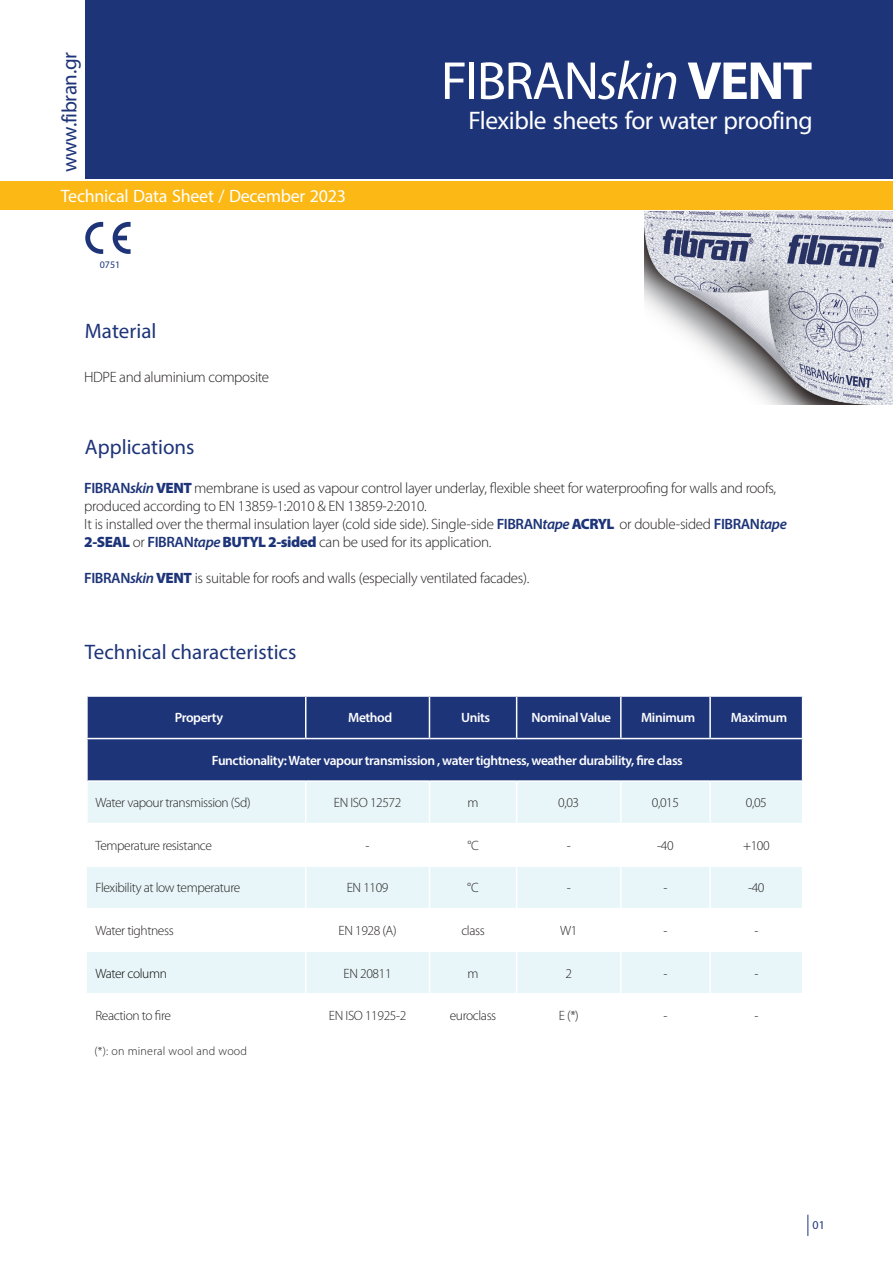
<style>
.page{position:relative;width:893px;height:1263px;background:#fff}
.page>*{position:absolute;margin:0;border:0;box-sizing:border-box;transform-origin:0 0}
.t1{font:54px "Myriad Pro";letter-spacing:-.03em;color:#fff}
.Privzeto{font:25.5px "Myriad Pro";letter-spacing:-.02em;color:#fff}
.Privzeto-2{font:21px "Myriad Pro";color:#1d3479}
.Privzeto-3{font:21px "Myriad Pro";letter-spacing:-.02em;color:#1d3479}
.Privzeto-4{font:18px "Myriad Pro";letter-spacing:-.015em;color:#fff}
.t2{font:300 15px/18px "Myriad Pro";letter-spacing:-.02em;color:#231f20}
.t3{font:300 13.5px "Myriad Pro";letter-spacing:-.03em;color:#231f20}
.t4{font:600 13.5px "Myriad Pro";letter-spacing:-.03em;color:#fff}
.t5{font:300 13.5px "Myriad Pro";letter-spacing:-.03em;color:#040503}
.t6{font:300 12px "Myriad Pro";letter-spacing:.02em;color:#231f20}
.t7{font:12px "Myriad Pro";color:#1d3479}
.t8{font:10.05px "Myriad Pro";color:#1d3479}
.s1{font-style:italic}
.s2{font-weight:700}
.s3{font-weight:600;color:#1d3479}
.s4{font-weight:600;font-style:italic;color:#1d3479}
.s5{font-weight:900;color:#1d3479}
</style>
<div class="page">
<div style="left:0;top:182px;width:893px;height:28px;background:#fcb814"></div>
<svg style="left:807px;top:1215px;width:1px;height:21px"></svg>
<svg style="left:85px;top:222px;width:18px;height:32px"></svg>
<svg style="left:113px;top:222px;width:18px;height:32px"></svg>
<div style="left:85px;top:0;width:808px;height:179px;background:#1d3479"></div>
<div style="left:88px;top:697px;width:714px;height:83px;background:#1d3479"></div>
<div style="left:88px;top:782px;width:714px;height:41px;background:#e8f6f9"></div>
<svg style="left:87px;top:867px;width:715px;height:126px;fill:#e8f6f9"></svg>
<hr style="left:305px;top:867px;width:1px;height:41px;background:#fff">
<hr style="left:429px;top:867px;width:1px;height:41px;background:#fff">
<hr style="left:516px;top:867px;width:1px;height:41px;background:#fff">
<hr style="left:620px;top:867px;width:2px;height:41px;background:#fff">
<hr style="left:87px;top:908px;width:219px;height:1px;background:#fff">
<hr style="left:306px;top:908px;width:123px;height:1px;background:#fff">
<hr style="left:305px;top:909px;width:1px;height:41px;background:#fff">
<hr style="left:429px;top:908px;width:88px;height:1px;background:#fff">
<hr style="left:429px;top:909px;width:1px;height:41px;background:#fff">
<hr style="left:517px;top:908px;width:104px;height:1px;background:#fff">
<hr style="left:516px;top:909px;width:1px;height:41px;background:#fff">
<hr style="left:621px;top:908px;width:89px;height:1px;background:#fff">
<hr style="left:620px;top:909px;width:2px;height:41px;background:#fff">
<hr style="left:87px;top:950px;width:219px;height:2px;background:#fff">
<hr style="left:306px;top:950px;width:123px;height:2px;background:#fff">
<hr style="left:305px;top:952px;width:1px;height:41px;background:#fff">
<hr style="left:429px;top:950px;width:88px;height:2px;background:#fff">
<hr style="left:429px;top:952px;width:1px;height:41px;background:#fff">
<hr style="left:517px;top:950px;width:104px;height:2px;background:#fff">
<hr style="left:516px;top:952px;width:1px;height:41px;background:#fff">
<hr style="left:621px;top:950px;width:89px;height:2px;background:#fff">
<hr style="left:620px;top:952px;width:2px;height:41px;background:#fff">
<hr style="left:709px;top:867px;width:2px;height:41px;background:#fff">
<hr style="left:710px;top:908px;width:93px;height:1px;background:#fff">
<hr style="left:709px;top:909px;width:2px;height:41px;background:#fff">
<hr style="left:710px;top:950px;width:93px;height:2px;background:#fff">
<hr style="left:709px;top:952px;width:2px;height:41px;background:#fff">
<hr style="left:305px;top:697px;width:1px;height:41px;background:#fff">
<hr style="left:429px;top:697px;width:1px;height:41px;background:#fff">
<hr style="left:516px;top:697px;width:1px;height:41px;background:#fff">
<hr style="left:620px;top:697px;width:2px;height:41px;background:#fff">
<hr style="left:709px;top:697px;width:2px;height:41px;background:#fff">
<hr style="left:86px;top:738px;width:220px;height:1px;background:#fff">
<hr style="left:306px;top:738px;width:123px;height:1px;background:#fff">
<hr style="left:429px;top:738px;width:88px;height:1px;background:#fff">
<hr style="left:517px;top:738px;width:104px;height:1px;background:#fff">
<hr style="left:621px;top:738px;width:89px;height:1px;background:#fff">
<hr style="left:710px;top:738px;width:93px;height:1px;background:#fff">
<hr style="left:305px;top:782px;width:1px;height:41px;background:#fff">
<hr style="left:429px;top:782px;width:1px;height:41px;background:#fff">
<hr style="left:516px;top:782px;width:1px;height:41px;background:#fff">
<hr style="left:620px;top:782px;width:2px;height:41px;background:#fff">
<hr style="left:709px;top:782px;width:2px;height:41px;background:#fff">
<img style="left:645px;top:212px;width:248px;height:193px">
<p class="Privzeto-3" style="left:57px;top:172px;width:121px;rotate:-90deg">www.fibran.gr</p>
<p class="t1" style="left:441px;top:48px;width:373px">FIBRAN<span class="s1">skin</span> <span class="s2">VENT</span></p>
<p class="Privzeto" style="left:468px;top:105px;width:346px">Flexible sheets for water proofing</p>
<p class="Privzeto-4" style="left:61px;top:185px;width:287px">Technical Data Sheet / December 2023</p>
<p class="t8" style="left:100px;top:259px;width:22px">0751</p>
<p class="Privzeto-2" style="left:85px;top:318px;width:73px">Material</p>
<p class="t2" style="left:84px;top:368px;width:186px">HDPE and aluminium composite</p>
<p class="Privzeto-2" style="left:85px;top:434px;width:111px">Applications</p>
<p class="t2" style="left:84px;top:479px;width:693px"><span class="s3">FIBRAN</span><span class="s4">skin</span> <span class="s5">VENT</span> membrane is used as vapour control layer underlay, flexible sheet for waterproofing for walls and roofs, produced according to EN 13859-1:2010 &amp; EN 13859-2:2010.</p>
<p class="t2" style="left:84px;top:515px;width:704px">It is installed over the thermal insulation layer (cold side side). Single-side <span class="s3">FIBRAN</span><span class="s4">tape</span> <span class="s5">ACRYL</span> or double-sided <span class="s3">FIBRAN</span><span class="s4">tape<br></span><span class="s5">2-SEAL</span> or <span class="s3">FIBRAN</span><span class="s4">tape</span> <span class="s5">BUTYL 2-sided</span> can be used for its application.</p>
<p class="t2" style="left:84px;top:569px;width:447px"><span class="s3">FIBRAN</span><span class="s4">skin</span> <span class="s5">VENT</span> is suitable for roofs and walls (especially ventilated facades).</p>
<p class="Privzeto-2" style="left:85px;top:639px;width:213px">Technical characteristics</p>
<p class="t4" style="left:175px;top:709px;width:50px">Property</p>
<p class="t4" style="left:348px;top:709px;width:46px">Method</p>
<p class="t4" style="left:461px;top:709px;width:30px">Units</p>
<p class="t4" style="left:531px;top:709px;width:81px">Nominal Value</p>
<p class="t4" style="left:641px;top:709px;width:56px">Minimum</p>
<p class="t4" style="left:731px;top:709px;width:58px">Maximum</p>
<p class="t4" style="left:212px;top:752px;width:472px">Functionality: Water vapour transmission , water tightness, weather durability, fire class</p>
<p class="t3" style="left:95px;top:795px;width:157px">Water vapour transmission (Sd)</p>
<p class="t3" style="left:334px;top:795px;width:69px">EN ISO 12572</p>
<p class="t3" style="left:468px;top:795px;width:13px">m</p>
<p class="t3" style="left:558px;top:795px;width:22px">0,03</p>
<p class="t3" style="left:652px;top:795px;width:29px">0,015</p>
<p class="t3" style="left:746px;top:795px;width:22px">0,05</p>
<p class="t3" style="left:95px;top:838px;width:118px">Temperature resistance</p>
<p class="t3" style="left:366px;top:838px;width:6px">-</p>
<p class="t3" style="left:467px;top:838px;width:13px">°C</p>
<p class="t3" style="left:567px;top:838px;width:6px">-</p>
<p class="t3" style="left:657px;top:838px;width:18px">-40</p>
<p class="t3" style="left:743px;top:838px;width:28px">+100</p>
<p class="t3" style="left:95px;top:880px;width:146px">Flexibility at low temperature</p>
<p class="t3" style="left:347px;top:880px;width:43px">EN 1109</p>
<p class="t3" style="left:467px;top:880px;width:13px">°C</p>
<p class="t3" style="left:567px;top:880px;width:6px">-</p>
<p class="t3" style="left:663px;top:880px;width:6px">-</p>
<p class="t3" style="left:748px;top:880px;width:18px">-40</p>
<p class="t3" style="left:95px;top:923px;width:80px">Water tightness</p>
<p class="t3" style="left:339px;top:923px;width:60px">EN 1928 (A)</p>
<p class="t3" style="left:461px;top:923px;width:25px">class</p>
<p class="t3" style="left:560px;top:923px;width:19px">W1</p>
<p class="t3" style="left:663px;top:923px;width:6px">-</p>
<p class="t3" style="left:754px;top:923px;width:6px">-</p>
<p class="t5" style="left:95px;top:965px;width:73px">Water column</p>
<p class="t3" style="left:344px;top:965px;width:49px">EN 20811</p>
<p class="t3" style="left:468px;top:965px;width:13px">m</p>
<p class="t3" style="left:565px;top:965px;width:8px">2</p>
<p class="t3" style="left:95px;top:1008px;width:77px">Reaction to fire</p>
<p class="t3" style="left:329px;top:1008px;width:79px">EN ISO 11925-2</p>
<p class="t3" style="left:450px;top:1008px;width:48px">euroclass</p>
<p class="t3" style="left:559px;top:1008px;width:22px">E (*)</p>
<p class="t3" style="left:663px;top:1008px;width:6px">-</p>
<p class="t3" style="left:754px;top:1008px;width:6px">-</p>
<p class="t6" style="left:94px;top:1044px;width:154px">(*): on mineral wool and wood</p>
<p class="t7" style="left:812px;top:1217px;width:14px">01</p>
</div>
